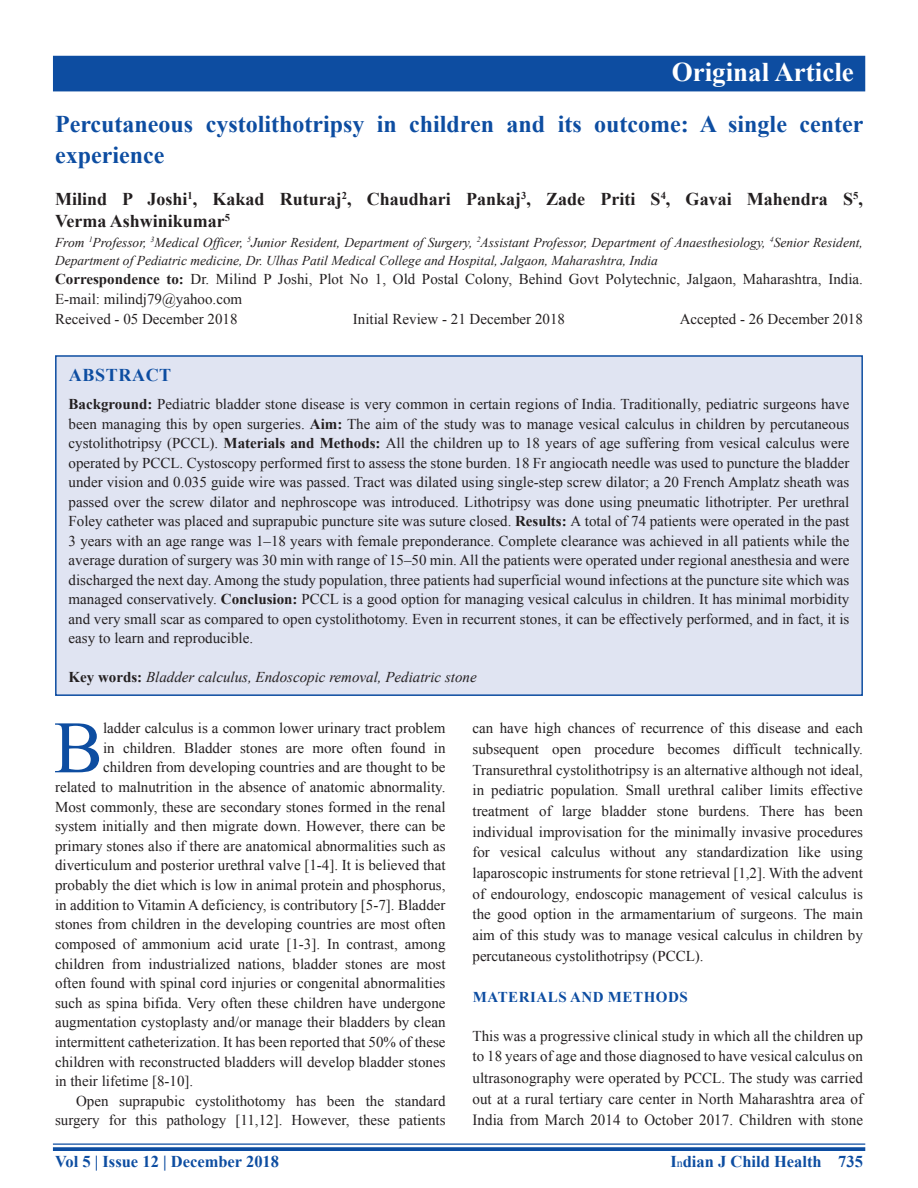
<style>
.page{position:relative;width:918px;height:1188px;background:#fff}
.page>*{position:absolute;margin:0;border:0;box-sizing:border-box;transform-origin:0 0}
.DROP_CAP_TX{font:73.95px "Times New Roman";color:#0d4da1}
.AH{font:700 27px "Times New Roman";color:#fff}
.AT{font:700 24px/31.5px "Times New Roman";color:#0d4da1}
.AU{font:700 18px/22.5px "Times New Roman";color:#231f20}
.ABSH{font:700 18px "Times New Roman";letter-spacing:.035em;color:#0d4da1}
.RF{font:700 16.5px "Times New Roman";color:#0d4da1}
.TXFL{font:15.6px/21.3px "Times New Roman";letter-spacing:.005em;color:#231f20}
.ABS{font:15px/19.5px "Times New Roman";color:#231f20;text-align:justify}
.DROP_CAP_TX-2{font:15px "Times New Roman";color:#231f20}
.TX{font:15px/20.7px "Times New Roman";color:#231f20;text-align:right}
.TXFL-2{font:15px/21px "Times New Roman";letter-spacing:.005em;color:#231f20;text-align:justify}
.ADD{font:15px/19.5px "Times New Roman";color:#231f20}
.HIS{font:15px "Times New Roman";color:#231f20}
.KWD{font:italic 15px "Times New Roman";color:#231f20}
.t1{font:700 15px "Times New Roman";letter-spacing:.035em;color:#0d4da1}
.AFF{font:italic 13.5px/18px "Times New Roman";color:#231f20}
.s1{font-weight:700}
.s2{font-weight:700;font-style:normal}
.s3{font-size:15.6px}
.s4{font-weight:400;font-size:12px}
</style>
<div class="page">
<hr style="left:53px;top:1143px;width:812px;height:2px;background:#0d4da1">
<svg style="left:53px;top:1147px;width:812px;height:4px;background:#1b57a6"></svg>
<div style="left:53px;top:56px;width:812px;height:35px;background:#0d4da1"></div>
<div style="left:56px;top:356px;width:806px;height:339px;background:#e0e4f2"></div>
<div style="left:55px;top:355px;width:808px;height:341px;border:2px solid #0d4da1"></div>
<p class="AH" style="left:672px;top:52px;width:184px">Original Article</p>
<p class="AT" style="left:55px;top:107px;width:810px">Percutaneous cystolithotripsy in children and its outcome: A single center experience</p>
<p class="AU" style="left:55px;top:187px;width:809px">Milind P Joshi<sup>1</sup>, Kakad Ruturaj<sup>2</sup>, Chaudhari Pankaj<sup>3</sup>, Zade Priti S<sup>4</sup>, Gavai Mahendra S<sup>5</sup>,<br>Verma Ashwinikumar<sup>5</sup></p>
<p class="AFF" style="left:55px;top:233px;width:809px">From <sup>1</sup>Professor, <sup>3</sup>Medical Officer, <sup>5</sup>Junior Resident, Department of Surgery, <sup>2</sup>Assistant Professor, Department of Anaesthesiology, <sup>4</sup>Senior Resident,<br>Department of Pediatric medicine, Dr. Ulhas Patil Medical College and Hospital, Jalgaon, Maharashtra, India</p>
<p class="ADD" style="left:55px;top:269px;width:809px"><span class="s1">Correspondence to:</span> Dr. Milind P Joshi, Plot No 1, Old Postal Colony, Behind Govt Polytechnic, Jalgaon, Maharashtra, India.<br>E-mail: milindj79@yahoo.com</p>
<p class="HIS" style="left:55px;top:308px;width:184px">Received - 05 December 2018</p>
<p class="HIS" style="left:353px;top:308px;width:214px">Initial Review - 21 December 2018</p>
<p class="HIS" style="left:680px;top:308px;width:185px">Accepted - 26 December 2018</p>
<p class="ABSH" style="left:69px;top:362px;width:104px">ABSTRACT</p>
<p class="ABS" style="left:69px;top:394px;width:782px"><span class="s1">Background:</span> Pediatric bladder stone disease is very common in certain regions of India. Traditionally, pediatric surgeons have been managing this by open surgeries. <span class="s1">Aim:</span> The aim of the study was to manage vesical calculus in children by percutaneous cystolithotripsy (PCCL). <span class="s1">Materials and Methods:</span> All the children up to 18 years of age suffering from vesical calculus were operated by PCCL. Cystoscopy performed first to assess the stone burden. 18 Fr angiocath needle was used to puncture the bladder under vision and 0.035 guide wire was passed. Tract was dilated using single-step screw dilator; a 20 French Amplatz sheath was passed over the screw dilator and nephroscope was introduced. Lithotripsy was done using pneumatic lithotripter. Per urethral Foley catheter was placed and suprapubic puncture site was suture closed. <span class="s1">Results:</span> A total of 74 patients were operated in the past 3 years with an age range was 1–18 years with female preponderance. Complete clearance was achieved in all patients while the average duration of surgery was 30 min with range of 15–50 min. All the patients were operated under regional anesthesia and were discharged the next day. Among the study population, three patients had superficial wound infections at the puncture site which was managed conservatively. <span class="s1">Conclusion:</span> PCCL is a good option for managing vesical calculus in children. It has minimal morbidity and very small scar as compared to open cystolithotomy. Even in recurrent stones, it can be effectively performed, and in fact, it is easy to learn and reproducible.</p>
<p class="KWD" style="left:69px;top:667px;width:410px"><span class="s2">Key words:</span> Bladder calculus, Endoscopic removal, Pediatric stone</p>
<p class="DROP_CAP_TX" style="left:54px;top:695px;width:51px">B</p>
<p class="DROP_CAP_TX-2" style="left:103px;top:718px;width:344px">ladder calculus is a common lower urinary tract problem</p>
<p class="DROP_CAP_TX-2" style="left:103px;top:737px;width:344px">in children. Bladder stones are more often found in</p>
<p class="DROP_CAP_TX-2" style="left:103px;top:757px;width:344px">children from developing countries and are thought to be</p>
<p class="DROP_CAP_TX-2" style="left:55px;top:776px;width:392px">related to malnutrition in the absence of anatomic abnormality.</p>
<p class="DROP_CAP_TX-2" style="left:55px;top:796px;width:392px">Most commonly, these are secondary stones formed in the renal</p>
<p class="DROP_CAP_TX-2" style="left:55px;top:816px;width:392px">system initially and then migrate down. However, there can be</p>
<p class="DROP_CAP_TX-2" style="left:55px;top:835px;width:392px">primary stones also if there are anatomical abnormalities such as</p>
<p class="DROP_CAP_TX-2" style="left:55px;top:855px;width:392px">diverticulum and posterior urethral valve [1-4]. It is believed that</p>
<p class="DROP_CAP_TX-2" style="left:55px;top:874px;width:392px">probably the diet which is low in animal protein and phosphorus,</p>
<p class="DROP_CAP_TX-2" style="left:55px;top:894px;width:392px">in addition to Vitamin A deficiency, is contributory [5-7]. Bladder</p>
<p class="DROP_CAP_TX-2" style="left:55px;top:914px;width:392px">stones from children in the developing countries are most often</p>
<p class="DROP_CAP_TX-2" style="left:55px;top:933px;width:392px">composed of ammonium acid urate [1-3]. In contrast, among</p>
<p class="DROP_CAP_TX-2" style="left:55px;top:953px;width:392px">children from industrialized nations, bladder stones are most</p>
<p class="DROP_CAP_TX-2" style="left:55px;top:973px;width:392px">often found with spinal cord injuries or congenital abnormalities</p>
<p class="DROP_CAP_TX-2" style="left:55px;top:992px;width:392px">such as spina bifida. Very often these children have undergone</p>
<p class="DROP_CAP_TX-2" style="left:55px;top:1012px;width:392px">augmentation cystoplasty and/or manage their bladders by clean</p>
<p class="DROP_CAP_TX-2" style="left:55px;top:1031px;width:392px">intermittent catheterization. It has been reported that 50% of these</p>
<p class="DROP_CAP_TX-2" style="left:55px;top:1051px;width:392px">children with reconstructed bladders will develop bladder stones</p>
<p class="DROP_CAP_TX-2" style="left:55px;top:1071px;width:140px">in their lifetime [8-10].</p>
<p class="TX" style="left:55px;top:1091px;width:392px;line-height:19.6px">Open suprapubic cystolithotomy has been the standard surgery for this pathology [11,12]. However, these patients</p>
<p class="TX" style="left:472px;top:717px;width:392px;text-align:justify">can have high chances of recurrence of this disease and each subsequent open procedure becomes difficult technically.<br>Transurethral cystolithotripsy is an alternative although not ideal, in pediatric population. Small urethral caliber limits effective treatment of large bladder stone burdens. There has been individual improvisation for the minimally invasive procedures for vesical calculus without any standardization like using laparoscopic instruments for stone retrieval [1,2]. With the advent of endourology, endoscopic management of vesical calculus is the good option in the armamentarium of surgeons. The main aim of this study was to manage vesical calculus in children by percutaneous cystolithotripsy (PCCL).</p>
<h1 class="t1" style="left:473px;top:986px;width:217px">MATERIALS AND METHODS</h1>
<p class="TXFL-2" style="left:472px;top:1025px;width:392px">This was a progressive clinical study in which all the children up to 18 years of age and those diagnosed to have vesical calculus on ultrasonography were operated by PCCL. The study was <span class="s3">carried</span></p>
<p class="TXFL" style="left:472px;top:1088px;width:392px">out at a rural tertiary care center in North Maharashtra area of<br>India from March 2014 to October 2017. Children with stone</p>
<p class="RF" style="left:55px;top:1150px;width:226px">Vol 5 | Issue 12 | December 2018</p>
<p class="RF" style="left:670px;top:1150px;width:194px">I<span class="s4">n</span>dian J Child Health 735</p>
</div>
